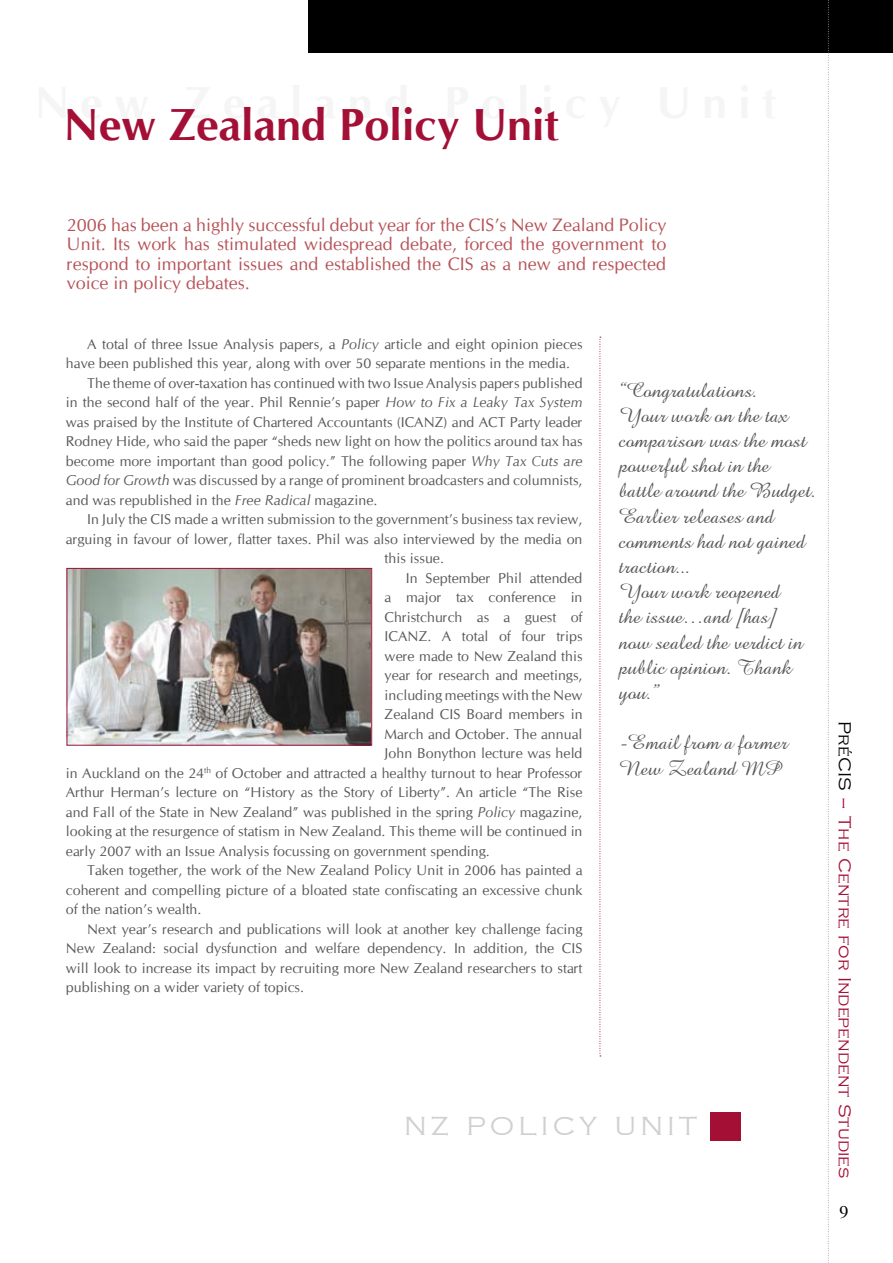
<style>
.page{position:relative;width:893px;height:1263px;background:#fff}
.page>*{position:absolute;margin:0;border:0;box-sizing:border-box;transform-origin:0 0}
.t1{font:700 45px "Cg Omega";color:#a40f36}
.t2{font:27px "Copperplate";letter-spacing:.15em;color:#cfd0d1}
.t3{font:21px/25.2px "Amazone BT";color:#58585a}
.t4{font:18px/19.5px "Cg Omega";color:#b75358;text-align:justify}
.t5{font:18px "Copperplate";color:#a40f36}
.t6{font:18px "Times";color:#000}
.t7{font:14.25px "Cg Omega";color:#58585a}
.s1{font-style:italic}
.s2{color:#000}
</style>
<div class="page">
<div style="left:308px;top:0;width:585px;height:53px;background:#000"></div>
<svg style="left:828px;top:0;width:1px;height:1263px"></svg>
<img style="left:69px;top:570px;width:301px;height:173px">
<div style="left:67px;top:568px;width:305px;height:177px;border:1px solid #a40f36"></div>
<div style="left:710px;top:1112px;width:30px;height:29px;background:#a40f36"></div>
<svg style="left:600px;top:337px;width:1px;height:719px"></svg>
<h1 class="t1" style="left:64px;top:98px;width:497px">New Zealand Policy Unit</h1>
<p class="t4" style="left:67px;top:215px;width:601px">2006 has been a highly successful debut year for the CIS’s New Zealand Policy Unit. Its work has stimulated widespread debate, forced the government to respond to important issues and established the CIS as a new and respected voice in policy debates.</p>
<p class="t7" style="left:87px;top:336px;width:497px">A total of three Issue Analysis papers, a <span class="s1">Policy</span> article and eight opinion pieces</p>
<p class="t7" style="left:66px;top:355px;width:506px">have been published this year, along with over 50 separate mentions in the media.</p>
<p class="t7" style="left:87px;top:375px;width:497px">The theme of over-taxation has continued with two Issue Analysis papers published</p>
<p class="t7" style="left:66px;top:394px;width:518px">in the second half of the year. Phil Rennie’s paper <span class="s1">How to Fix a Leaky Tax System</span></p>
<p class="t7" style="left:66px;top:414px;width:518px">was praised by the Institute of Chartered Accountants (ICANZ) and ACT Party leader</p>
<p class="t7" style="left:66px;top:433px;width:518px">Rodney Hide, who said the paper “sheds new light on how the politics around tax has</p>
<p class="t7" style="left:66px;top:453px;width:518px">become more important than good policy.” The following paper <span class="s1">Why Tax Cuts are</span></p>
<p class="t7" style="left:66px;top:472px;width:518px"><span class="s1">Good for Growth</span> was discussed by a range of prominent broadcasters and columnists,</p>
<p class="t7" style="left:66px;top:492px;width:313px">and was republished in the <span class="s1">Free Radical</span> magazine.</p>
<p class="t7" style="left:87px;top:511px;width:497px">In July the CIS made a written submission to the government’s business tax review,</p>
<p class="t7" style="left:66px;top:531px;width:518px">arguing in favour of lower, flatter taxes. Phil was also interviewed by the media on</p>
<p class="t7" style="left:385px;top:550px;width:61px">this issue.</p>
<p class="t7" style="left:406px;top:570px;width:178px">In September Phil attended</p>
<p class="t7" style="left:385px;top:589px;width:199px">a major tax conference in</p>
<p class="t7" style="left:385px;top:609px;width:199px">Christchurch as a guest of</p>
<p class="t7" style="left:385px;top:628px;width:199px">ICANZ. A total of four trips</p>
<p class="t7" style="left:385px;top:648px;width:199px">were made to New Zealand this</p>
<p class="t7" style="left:385px;top:667px;width:199px">year for research and meetings,</p>
<p class="t7" style="left:385px;top:687px;width:199px">including meetings with the New</p>
<p class="t7" style="left:385px;top:706px;width:199px">Zealand CIS Board members in</p>
<p class="t7" style="left:385px;top:726px;width:199px">March and October. The annual</p>
<p class="t7" style="left:385px;top:745px;width:199px">John Bonython lecture was held</p>
<p class="t7" style="left:66px;top:765px;width:518px">in Auckland on the 24<sup>th</sup> of October and attracted a healthy turnout to hear Professor</p>
<p class="t7" style="left:66px;top:784px;width:518px">Arthur Herman’s lecture on “History as the Story of Liberty”. An article “The Rise</p>
<p class="t7" style="left:66px;top:804px;width:518px">and Fall of the State in New Zealand” was published in the spring <span class="s1">Policy</span> magazine,</p>
<p class="t7" style="left:66px;top:823px;width:518px">looking at the resurgence of statism in New Zealand. This theme will be continued in</p>
<p class="t7" style="left:66px;top:843px;width:425px">early 2007 with an Issue Analysis focussing on government spending.</p>
<p class="t7" style="left:87px;top:862px;width:497px">Taken together, the work of the New Zealand Policy Unit in 2006 has painted a</p>
<p class="t7" style="left:66px;top:882px;width:518px">coherent and compelling picture of a bloated state confiscating an excessive chunk</p>
<p class="t7" style="left:66px;top:901px;width:137px">of the nation’s wealth.</p>
<p class="t7" style="left:87px;top:921px;width:497px">Next year’s research and publications will look at another key challenge facing</p>
<p class="t7" style="left:66px;top:940px;width:518px">New Zealand: social dysfunction and welfare dependency. In addition, the CIS</p>
<p class="t7" style="left:66px;top:960px;width:518px">will look to increase its impact by recruiting more New Zealand researchers to start</p>
<p class="t7" style="left:66px;top:979px;width:240px">publishing on a wider variety of topics.</p>
<p class="t3" style="left:619px;top:378px;width:199px">“Congratulations.<br>Your work on the tax comparison was the most powerful shot in the battle around the Budget.<br>Earlier releases and comments had not gained traction...<br>Your work reopened<br>the issue…and [has]<br>now sealed the verdict in public opinion. Thank you.”</p>
<h3 class="t3" style="left:619px;top:730px;width:171px">-Email from a former<br>New Zealand MP</h3>
<h2 class="t2" style="left:404px;top:1112px;width:295px">NZ POLICY UNIT</h2>
<p class="t5" style="left:854px;top:721px;width:458px;rotate:90deg"><span class="s2">PréCIS</span> – The Centre for Independent Studies</p>
<p class="t6" style="left:840px;top:1202px;width:10px">9</p>
</div>
